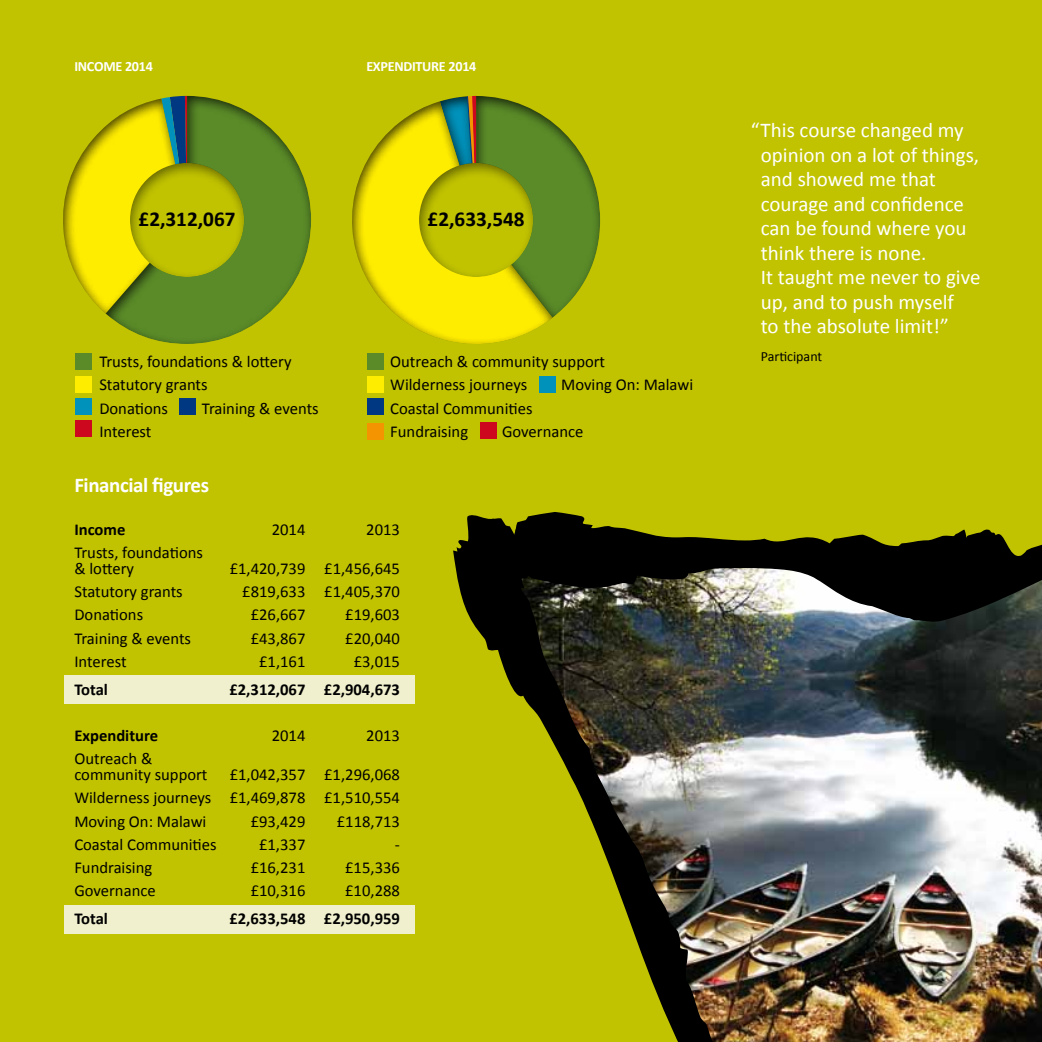
<style>
.page{position:relative;width:1042px;height:1042px;background:#c1c300}
.page>*{position:absolute;margin:0;border:0;box-sizing:border-box;transform-origin:0 0}
.t1{font:700 21.18px "Calibri";color:#000}
.t2{font:21px/24.5px "Calibri";color:#fff}
.t3{font:700 21px "Calibri";letter-spacing:-.02em;color:#fff}
.t4{font:16.62px/23.3px "Calibri";color:#000}
.t5{font:700 16.62px "Calibri";color:#000}
.t6{font:700 14.17px "Calibri";letter-spacing:-.02em;color:#fff}
.t7{font:14px "Calibri";color:#000}
</style>
<div class="page">
<div style="left:61px;top:96px;width:127px;height:219px;background:#000;opacity:.75"></div>
<div style="left:103px;top:94px;width:210px;height:250px;background:#000;opacity:.75"></div>
<div style="left:129px;top:163px;width:118px;height:117px;background:#000;opacity:.5"></div>
<svg style="left:454px;top:96px;width:146px;height:221px"></svg>
<div style="left:350px;top:98px;width:203px;height:247px;background:#000;opacity:.75"></div>
<div style="left:418px;top:163px;width:118px;height:117px;background:#000;opacity:.5"></div>
<div style="left:64px;top:905px;width:350px;height:29px;background:#f0f0ce"></div>
<div style="left:64px;top:675px;width:350px;height:29px;background:#f0f0ce"></div>
<img style="left:757px;top:623px;width:285px;height:419px">
<img style="left:453px;top:515px;width:304px;height:527px">
<svg style="left:503px;top:512px;width:539px;height:111px;fill:#030400"></svg>
<div style="left:367px;top:353px;width:17px;height:17px;background:#5b8b29"></div>
<div style="left:367px;top:375px;width:17px;height:17px;background:#ffed00"></div>
<div style="left:538px;top:375px;width:17px;height:17px;background:#0092bb"></div>
<div style="left:367px;top:398px;width:17px;height:17px;background:#003882"></div>
<div style="left:480px;top:422px;width:17px;height:17px;background:#cd071e"></div>
<div style="left:367px;top:423px;width:17px;height:17px;background:#f39400"></div>
<div style="left:179px;top:398px;width:16px;height:17px;background:#003882"></div>
<div style="left:75px;top:353px;width:17px;height:17px;background:#5b8b29"></div>
<div style="left:75px;top:375px;width:17px;height:17px;background:#ffed00"></div>
<div style="left:75px;top:398px;width:17px;height:17px;background:#0092bb"></div>
<div style="left:75px;top:420px;width:17px;height:17px;background:#cd071e"></div>
<p class="t6" style="left:74px;top:57px;width:80px">INCOME 2014</p>
<p class="t6" style="left:366px;top:57px;width:112px">EXPENDITURE 2014</p>
<p class="t1" style="left:139px;top:206px;width:98px">£2,312,067</p>
<p class="t1" style="left:428px;top:206px;width:98px">£2,633,548</p>
<p class="t4" style="left:99px;top:349px;width:194px">Trusts, foundations &amp; lottery<br>Statutory grants<br>Donations</p>
<p class="t4" style="left:202px;top:396px;width:118px">Training &amp; events</p>
<p class="t4" style="left:99px;top:419px;width:54px">Interest</p>
<p class="t4" style="left:390px;top:349px;width:216px">Outreach &amp; community support<br>Wilderness journeys</p>
<p class="t4" style="left:561px;top:372px;width:134px">Moving On: Malawi</p>
<p class="t4" style="left:390px;top:396px;width:144px">Coastal Communities<br>Fundraising</p>
<p class="t4" style="left:502px;top:419px;width:83px">Governance</p>
<p class="t3" style="left:74px;top:472px;width:136px">Financial figures</p>
<p class="t5" style="left:74px;top:519px;width:53px">Income</p>
<p class="t4" style="left:272px;top:517px;width:35px">2014</p>
<p class="t4" style="left:366px;top:517px;width:35px">2013</p>
<p class="t4" style="left:74px;top:544px;width:130px;line-height:15.8px">Trusts, foundations &amp; lottery</p>
<p class="t4" style="left:230px;top:556px;width:172px">£1,420,739 £1,456,645</p>
<p class="t4" style="left:74px;top:579px;width:110px">Statutory grants</p>
<p class="t4" style="left:242px;top:579px;width:159px">£819,633 £1,405,370</p>
<p class="t4" style="left:74px;top:602px;width:70px">Donations</p>
<p class="t4" style="left:251px;top:602px;width:56px">£26,667</p>
<p class="t4" style="left:345px;top:602px;width:56px">£19,603</p>
<p class="t4" style="left:74px;top:625px;width:118px">Training &amp; events</p>
<p class="t4" style="left:251px;top:625px;width:56px">£43,867</p>
<p class="t4" style="left:345px;top:625px;width:56px">£20,040</p>
<p class="t4" style="left:74px;top:649px;width:54px">Interest</p>
<p class="t4" style="left:259px;top:649px;width:48px">£1,161</p>
<p class="t4" style="left:354px;top:649px;width:48px">£3,015</p>
<p class="t5" style="left:74px;top:679px;width:35px">Total</p>
<p class="t5" style="left:229px;top:679px;width:172px">£2,312,067 £2,904,673</p>
<p class="t5" style="left:74px;top:725px;width:85px">Expenditure</p>
<p class="t4" style="left:272px;top:723px;width:35px">2014</p>
<p class="t4" style="left:366px;top:723px;width:35px">2013</p>
<p class="t4" style="left:74px;top:750px;width:135px;line-height:15.8px">Outreach &amp; community support</p>
<p class="t4" style="left:74px;top:762px;width:327px;text-align:justify;text-indent:155px">£1,042,357 £1,296,068<br>Wilderness journeys £1,469,878 £1,510,554<br>Moving On: Malawi</p>
<p class="t4" style="left:251px;top:808px;width:56px">£93,429</p>
<p class="t4" style="left:337px;top:808px;width:65px">£118,713</p>
<p class="t4" style="left:74px;top:832px;width:144px">Coastal Communities</p>
<p class="t4" style="left:259px;top:832px;width:48px">£1,337</p>
<p class="t4" style="left:395px;top:832px;width:7px">-</p>
<p class="t4" style="left:74px;top:855px;width:79px">Fundraising</p>
<p class="t4" style="left:251px;top:855px;width:56px">£16,231</p>
<p class="t4" style="left:345px;top:855px;width:56px">£15,336</p>
<p class="t4" style="left:74px;top:878px;width:83px">Governance</p>
<p class="t4" style="left:251px;top:878px;width:56px">£10,316</p>
<p class="t4" style="left:345px;top:878px;width:56px">£10,288</p>
<p class="t5" style="left:74px;top:908px;width:35px">Total</p>
<p class="t5" style="left:229px;top:908px;width:172px">£2,633,548 £2,950,959</p>
<p class="t2" style="left:761px;top:117px;width:221px;text-indent:-10px">“This course changed my opinion on a lot of things, and showed me that courage and confidence can be found where you think there is none.<br>It taught me never to give up, and to push myself<br>to the absolute limit!”</p>
<p class="t7" style="left:761px;top:348px;width:63px">Participant</p>
</div>
